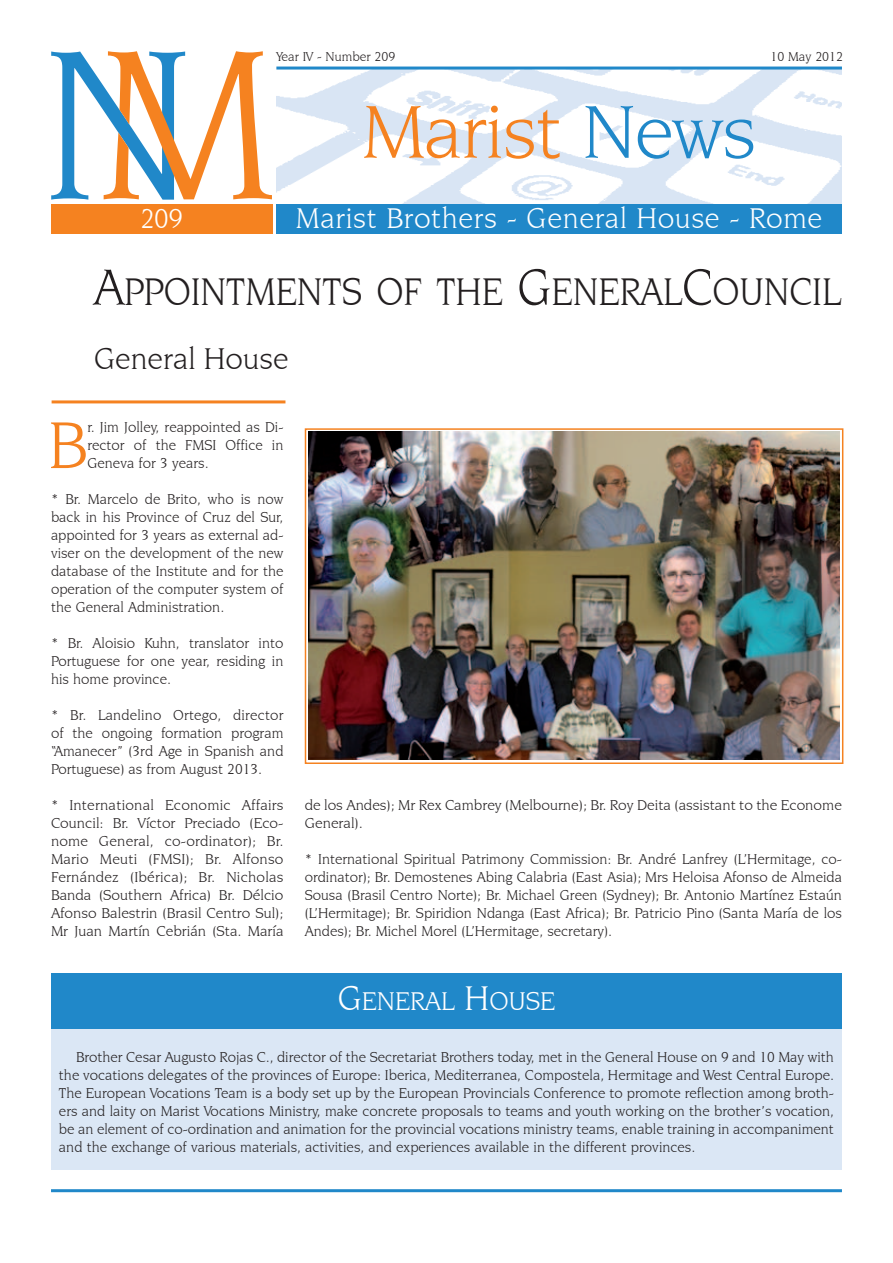
<style>
.page{position:relative;width:893px;height:1263px;background:#fff}
.page>*{position:absolute;margin:0;border:0;box-sizing:border-box;transform-origin:0 0}
.t1{font:79.5px "Novarese IT Cby BT";letter-spacing:-.015em;color:#f58220}
.t2{font:70.2px "Novarese IT Cby BT";color:#f58220}
.t3{font:40.5px "Novarese IT Cby BT";color:#231f20;scale:.94 1}
.t4{font:31.5px "Novarese IT Cby BT";color:#231f20}
.t5{font:30px "Novarese IT Cby BT";letter-spacing:.02em;color:#fff}
.t6{font:28.5px "Novarese IT Cby BT";color:#fff}
.t7{font:27px "Novarese IT Cby BT";color:#fff}
.t8{font:15px/18px "Novarese IT Cby BT";color:#231f20;text-align:justify}
.t9{font:13.5px "Novarese IT Cby BT";color:#231f20}
.s1{color:#2088c9}
.s2{font-size:54px}
.s3{font-size:36px}
</style>
<div class="page">
<img style="left:276px;top:70px;width:566px;height:134px">
<hr style="left:276px;top:67px;width:566px;height:3px;background:#2088c9">
<div style="left:276px;top:204px;width:566px;height:30px;background:#2088c9"></div>
<svg style="left:51px;top:51px;width:221px;height:149px"></svg>
<hr style="left:51px;top:1189px;width:791px;height:3px;background:#2088c9">
<div style="left:51px;top:1003px;width:791px;height:166px;background:#dbe7f5"></div>
<div style="left:51px;top:204px;width:221px;height:30px;background:#f58220"></div>
<hr style="left:52px;top:400px;width:233px;height:3px;background:#f58220">
<div style="left:51px;top:973px;width:791px;height:55px;background:#2088c9"></div>
<img style="left:308px;top:432px;width:531px;height:328px">
<div style="left:305px;top:428px;width:538px;height:336px;border:2px solid #f58220"></div>
<p class="t9" style="left:276px;top:49px;width:120px">Year IV - Number 209</p>
<p class="t9" style="left:770px;top:49px;width:74px">10 May 2012</p>
<h3 class="t6" style="left:140px;top:202px;width:45px">209</h3>
<h1 class="t1" style="left:362px;top:85px;width:396px">Marist <span class="s1">News</span></h1>
<h3 class="t5" style="left:296px;top:201px;width:528px">Marist Brothers - General House - Rome</h3>
<h3 class="t3" style="left:94px;top:267px;width:796px"><span class="s2">A</span>PPOINTMENTS OF THE <span class="s2">G</span>ENERAL<span class="s2">C</span>OUNCIL</h3>
<h3 class="t4" style="left:94px;top:340px;width:196px">General House</h3>
<h2 class="t2" style="left:48px;top:403px;width:41px">B</h2>
<p class="t8" style="left:88px;top:418px;width:197px">r. Jim Jolley, reappointed as Di&shy;rector of the FMSI Office in Geneva for 3 years.</p>
<p class="t8" style="left:51px;top:490px;width:234px">* Br. Marcelo de Brito, who is now back in his Province of Cruz del Sur, appointed for 3 years as external ad&shy;viser on the development of the new database of the Institute and for the operation of the computer system of the General Administration.</p>
<p class="t8" style="left:51px;top:634px;width:234px">* Br. Aloisio Kuhn, translator into Portuguese for one year, residing in his home province.</p>
<p class="t8" style="left:51px;top:706px;width:234px">* Br. Landelino Ortego, director of the ongoing formation program “Amanecer” (3rd Age in Spanish and Portuguese) as from August 2013.</p>
<p class="t8" style="left:51px;top:796px;width:234px">* International Economic Affairs Council: Br. Víctor Preciado (Eco&shy;nome General, co-ordinator); Br.<br>Mario Meuti (FMSI); Br. Alfonso Fernández (Ibérica); Br. Nicholas Banda (Southern Africa) Br. Délcio Afonso Balestrin (Brasil Centro Sul); Mr Juan Martín Cebrián (Sta. María</p>
<p class="t8" style="left:305px;top:796px;width:539px">de los Andes); Mr Rex Cambrey (Melbourne); Br. Roy Deita (assistant to the Econome<br>General).</p>
<p class="t8" style="left:305px;top:850px;width:539px">* International Spiritual Patrimony Commission: Br. André Lanfrey (L’Hermitage, co&shy;ordinator); Br. Demostenes Abing Calabria (East Asia); Mrs Heloisa Afonso de Almeida Sousa (Brasil Centro Norte); Br. Michael Green (Sydney); Br. Antonio Martínez Estaún (L’Hermitage); Br. Spiridion Ndanga (East Africa); Br. Patricio Pino (Santa María de los Andes); Br. Michel Morel (L’Hermitage, secretary).</p>
<h3 class="t7" style="left:338px;top:985px;width:219px"><span class="s3">G</span>ENERAL <span class="s3">H</span>OUSE</h3>
<p class="t8" style="left:59px;top:1048px;width:776px;text-indent:17px">Brother Cesar Augusto Rojas C., director of the Secretariat Brothers today, met in the General House on 9 and 10 May with the vocations delegates of the provinces of Europe: Iberica, Mediterranea, Compostela, Hermitage and West Central Europe.<br>The European Vocations Team is a body set up by the European Provincials Conference to promote reflection among broth&shy;ers and laity on Marist Vocations Ministry, make concrete proposals to teams and youth working on the brother’s vocation, be an element of co-ordination and animation for the provincial vocations ministry teams, enable training in accompaniment and the exchange of various materials, activities, and experiences available in the different provinces.</p>
</div>
